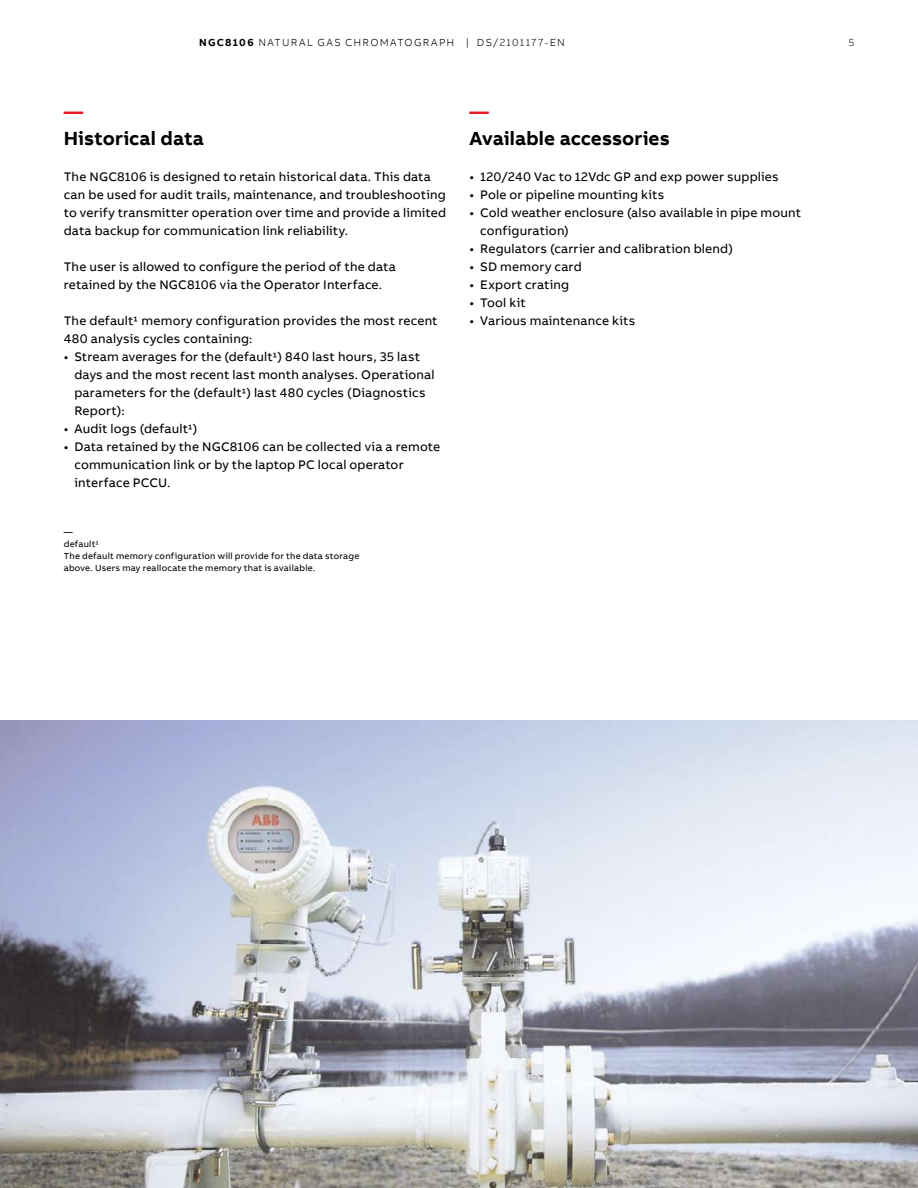
<style>
.page{position:relative;width:918px;height:1188px;background:#fff}
.page>*{position:absolute;margin:0;border:0;box-sizing:border-box;transform-origin:0 0}
.t1{font:700 19.5px "AB Bvoice";letter-spacing:.005em;color:#000}
.t2{font:700 19.5px "AB Bvoice";color:#ed1c29}
.t3{font:12.75px/18px "AB Bvoice";letter-spacing:.015em;color:#000}
.t4{font:300 10.5px "AB Bvoice";letter-spacing:.125em;color:#000}
.t5{font:9px/12px "AB Bvoice";letter-spacing:.025em;color:#000}
.s1{font-weight:700}
</style>
<div class="page">
<img style="left:0;top:721px;width:918px;height:467px">
<p class="t4" style="left:199px;top:36px;width:368px"><span class="s1">NGC8106</span> NATURAL GAS CHROMATOGRAPH | DS/2101177-EN</p>
<p class="t4" style="left:848px;top:36px;width:7px">5</p>
<h1 class="t2" style="left:64px;top:99px;width:21px">—</h1>
<h1 class="t1" style="left:64px;top:126px;width:142px">Historical data</h1>
<p class="t3" style="left:64px;top:168px;width:384px">The NGC8106 is designed to retain historical data. This data can be used for audit trails, maintenance, and troubleshooting to verify transmitter operation over time and provide a limited data backup for communication link reliability.</p>
<p class="t3" style="left:64px;top:258px;width:334px">The user is allowed to configure the period of the data retained by the NGC8106 via the Operator Interface.</p>
<p class="t3" style="left:64px;top:312px;width:375px">The default1 memory configuration provides the most recent<br>480 analysis cycles containing:</p>
<p class="t3" style="left:74px;top:348px;width:362px;text-indent:-11px">• Stream averages for the (default1) 840 last hours, 35 last days and the most recent last month analyses. Operational parameters for the (default1) last 480 cycles (Diagnostics Report):</p>
<p class="t3" style="left:64px;top:420px;width:135px">• Audit logs (default1)</p>
<p class="t3" style="left:74px;top:438px;width:367px;text-indent:-11px">• Data retained by the NGC8106 can be collected via a remote communication link or by the laptop PC local operator interface PCCU.</p>
<p class="t5" style="left:64px;top:526px;width:297px">—<br>default1<br>The default memory configuration will provide for the data storage above. Users may reallocate the memory that is available.</p>
<h1 class="t2" style="left:470px;top:99px;width:21px">—</h1>
<h1 class="t1" style="left:470px;top:126px;width:202px">Available accessories</h1>
<p class="t3" style="left:470px;top:168px;width:311px">• 120/240 Vac to 12Vdc GP and exp power supplies</p>
<p class="t3" style="left:470px;top:186px;width:196px">• Pole or pipeline mounting kits</p>
<p class="t3" style="left:480px;top:204px;width:322px;text-indent:-11px">• Cold weather enclosure (also available in pipe mount configuration)</p>
<p class="t3" style="left:470px;top:240px;width:265px">• Regulators (carrier and calibration blend)</p>
<p class="t3" style="left:470px;top:258px;width:114px">• SD memory card</p>
<p class="t3" style="left:470px;top:276px;width:101px">• Export crating</p>
<p class="t3" style="left:470px;top:294px;width:58px">• Tool kit</p>
<p class="t3" style="left:470px;top:312px;width:167px">• Various maintenance kits</p>
</div>
